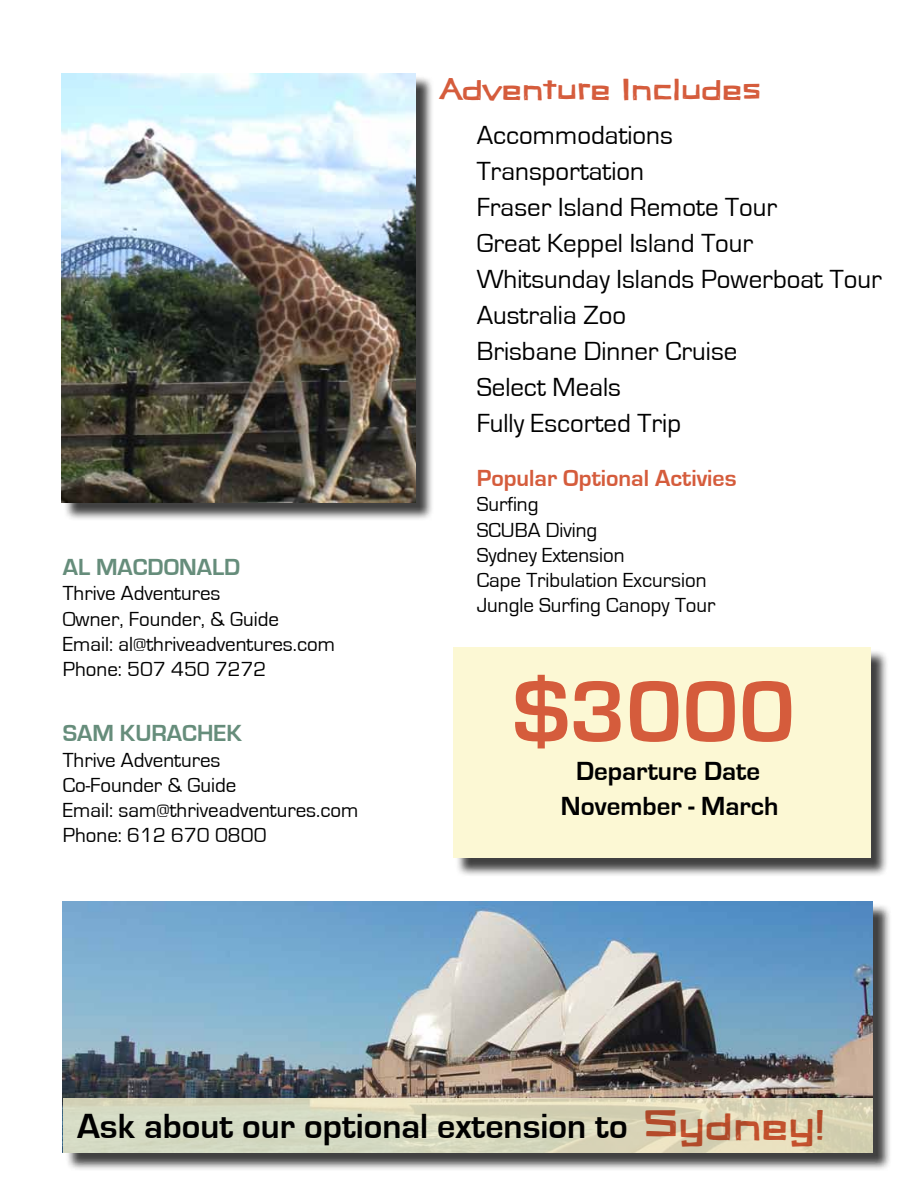
<style>
.page{position:relative;width:918px;height:1188px;background:#fff}
.page>*{position:absolute;margin:0;border:0;box-sizing:border-box;transform-origin:0 0}
.t1{font:700 90px "Eurostile";color:#d55c3c}
.t2{font:700 36px "Eurostile";color:#000}
.t3{font:27px/36px "Eurostile";color:#000}
.t4{font:700 27px/34.2px "Eurostile";color:#000;text-align:center}
.t5{font:27px "Vertigon";color:#d55c3c}
.t6{font:700 24px "Eurostile";color:#d55c3c}
.t7{font:700 24px "Eurostile";color:#668d7b}
.t8{font:21px/25.2px "Eurostile";color:#000}
.s1{font-family:"Vertigon";font-weight:400;color:#d55c3c}
</style>
<div class="page">
<div style="left:455px;top:650px;width:434px;height:227px;background:#000;opacity:.75"></div>
<div style="left:453px;top:647px;width:417px;height:211px;background:#fcf8d4"></div>
<div style="left:65px;top:903px;width:827px;height:268px;background:#000;opacity:.75"></div>
<img style="left:63px;top:901px;width:810px;height:197px">
<svg style="left:63px;top:1098px;width:810px;height:54px;background:#d8d8bd"></svg>
<div style="left:63px;top:75px;width:371px;height:446px;background:#000;opacity:.75"></div>
<img style="left:61px;top:73px;width:355px;height:429px">
<p class="t7" style="left:63px;top:554px;width:179px">AL MACDONALD</p>
<p class="t8" style="left:63px;top:581px;width:274px">Thrive Adventures<br>Owner, Founder, &amp; Guide<br>Email: al@thriveadventures.com<br>Phone: 507 450 7272</p>
<p class="t7" style="left:63px;top:720px;width:181px">SAM KURACHEK</p>
<p class="t8" style="left:63px;top:748px;width:297px">Thrive Adventures<br>Co-Founder &amp; Guide<br>Email: sam@thriveadventures.com<br>Phone: 612 670 0800</p>
<p class="t5" style="left:439px;top:68px;width:323px">Adventure Includes</p>
<p class="t3" style="left:477px;top:118px;width:407px">Accommodations<br>Transportation<br>Fraser Island Remote Tour<br>Great Keppel Island Tour<br>Whitsunday Islands Powerboat Tour<br>Australia Zoo<br>Brisbane Dinner Cruise<br>Select Meals<br>Fully Escorted Trip</p>
<p class="t6" style="left:477px;top:465px;width:261px">Popular Optional Activies</p>
<p class="t8" style="left:477px;top:492px;width:240px">Surfing<br>SCUBA Diving<br>Sydney Extension<br>Cape Tribulation Excursion<br>Jungle Surfing Canopy Tour</p>
<h1 class="t1" style="left:513px;top:663px;width:284px">$3000</h1>
<p class="t4" style="left:561px;top:755px;width:219px">Departure Date<br>November - March</p>
<h2 class="t2" style="left:77px;top:1106px;width:750px">Ask about our optional extension to <span class="s1">Sydney!</span></h2>
</div>
